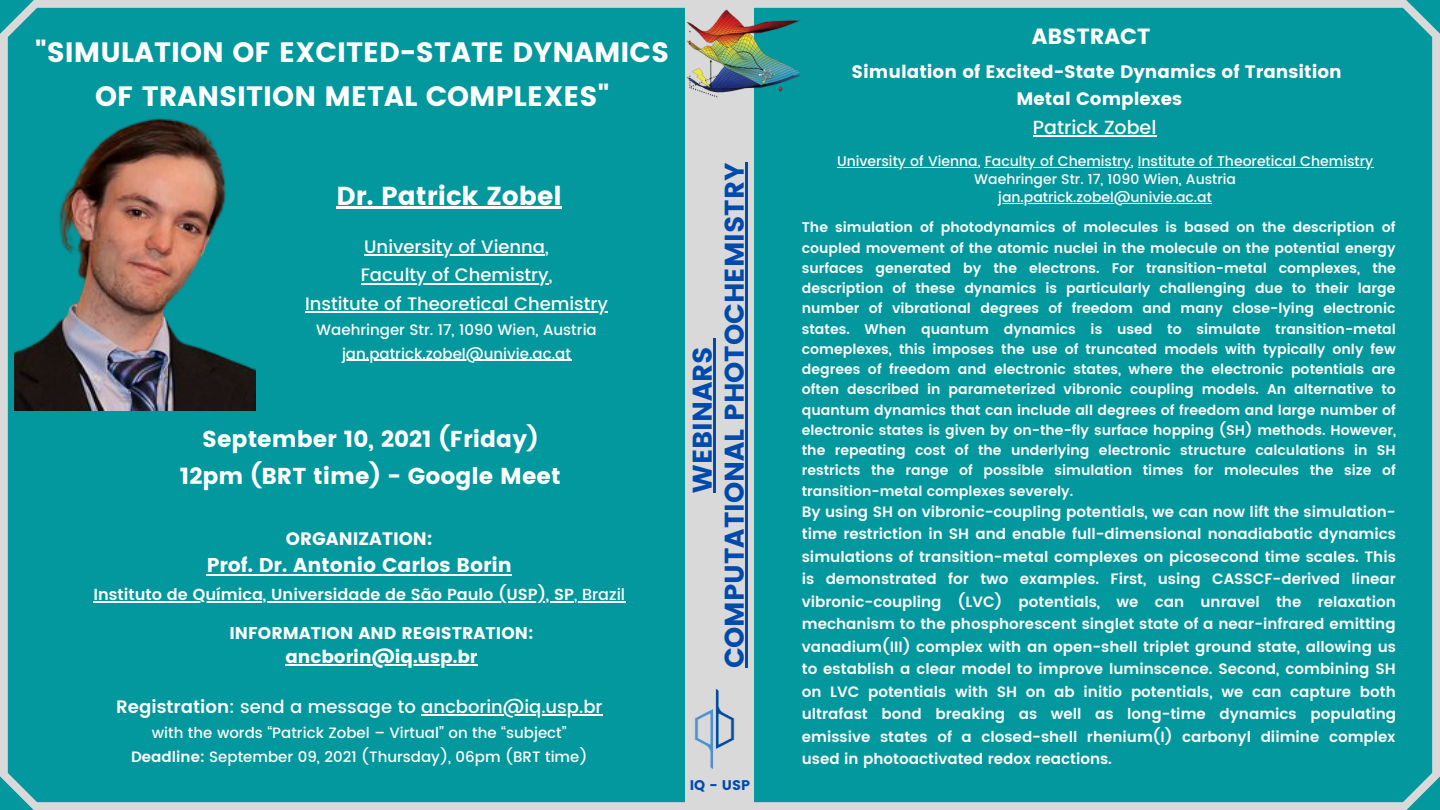
<style>
.page{position:relative;width:1440px;height:810px;background:#03989e}
.page>*{position:absolute;margin:0;border:0;box-sizing:border-box;transform-origin:0 0}
.t1{font:28px/44.2px "Poppins";color:#fff;text-align:center}
.t2{font:27px "Poppins";color:#004aad}
.t3{font:26px "Poppins";color:#fff}
.t4{font:23px "Poppins";color:#fff}
.t5{font:22px "Poppins";color:#fff}
.t6{font:20px "Poppins";color:#fff}
.t7{font:500 19px "Poppins";color:#fff}
.t8{font:500 18px "Poppins";color:#fff}
.t9{font:18px "Poppins";color:#fff}
.t10{font:17px "Poppins";color:#fff}
.t11{font:600 16px "Poppins";color:#fff}
.t12{font:600 15px/22.5px "Poppins";color:#fff;text-align:justify}
.t13{font:500 15px "Poppins";color:#fff}
.t14{font:600 14px/20.2px "Poppins";color:#fff;text-align:justify}
.t15{font:500 14px "Poppins";color:#fff}
.t16{font:14px "Poppins";color:#004aad}
.s1{font-weight:500}
.s2{font-weight:600}
</style>
<div class="page">
<div style="left:685px;top:0;width:69px;height:810px;background:#d9d9d9"></div>
<img style="left:14px;top:103px;width:241px;height:308px">
<hr style="left:1033px;top:136px;width:123px;height:1px;background:#fff">
<hr style="left:837px;top:167px;width:141px;height:1px;background:#fff">
<hr style="left:985px;top:167px;width:146px;height:1px;background:#fff">
<hr style="left:1138px;top:167px;width:235px;height:1px;background:#fff">
<hr style="left:998px;top:203px;width:214px;height:1px;background:#fff">
<hr style="left:336px;top:207px;width:226px;height:2px;background:#fff">
<hr style="left:364px;top:254px;width:181px;height:2px;background:#fff">
<hr style="left:361px;top:283px;width:188px;height:1px;background:#fff">
<hr style="left:305px;top:311px;width:303px;height:2px;background:#fff">
<hr style="left:342px;top:359px;width:229px;height:2px;background:#fff">
<img style="left:686px;top:8px;width:116px;height:102px">
<img style="left:694px;top:688px;width:41px;height:81px">
<hr style="left:713px;top:346px;width:2px;height:147px;background:#004aad">
<svg style="left:713px;top:338px;width:2px;height:8px"></svg>
<hr style="left:745px;top:163px;width:3px;height:505px;background:#004aad">
<hr style="left:421px;top:714px;width:181px;height:2px;background:#fff">
<hr style="left:207px;top:574px;width:305px;height:1px;background:#fff">
<hr style="left:94px;top:601px;width:480px;height:2px;background:#fff">
<hr style="left:574px;top:601px;width:51px;height:2px;background:#fff">
<hr style="left:285px;top:665px;width:193px;height:1px;background:#fff">
<p class="t1" style="left:35px;top:30px;width:635px">"SIMULATION OF EXCITED-STATE DYNAMICS<br>OF TRANSITION METAL COMPLEXES"</p>
<p class="t3" style="left:336px;top:181px;width:227px">Dr. Patrick Zobel</p>
<p class="t8" style="left:364px;top:236px;width:186px">University of Vienna,</p>
<p class="t8" style="left:361px;top:265px;width:193px">Faculty of Chemistry,</p>
<p class="t8" style="left:305px;top:293px;width:304px">Institute of Theoretical Chemistry</p>
<p class="t13" style="left:316px;top:321px;width:282px">Waehringer Str. 17, 1090 Wien, Austria</p>
<p class="t13" style="left:342px;top:345px;width:231px">jan.patrick.zobel@univie.ac.at</p>
<p class="t4" style="left:202px;top:426px;width:337px">September 10, 2021 (Friday)</p>
<p class="t4" style="left:180px;top:462px;width:382px">12pm (BRT time) - Google Meet</p>
<p class="t9" style="left:286px;top:529px;width:148px">ORGANIZATION:</p>
<p class="t6" style="left:207px;top:554px;width:307px">Prof. Dr. Antonio Carlos Borin</p>
<p class="t11" style="left:94px;top:585px;width:533px">Instituto de Química, Universidade de São Paulo (USP), SP<span class="s1">, Brazil</span></p>
<p class="t10" style="left:230px;top:623px;width:305px">INFORMATION AND REGISTRATION:</p>
<p class="t9" style="left:285px;top:646px;width:194px">ancborin@iq.usp.br</p>
<p class="t8" style="left:116px;top:696px;width:488px"><span class="s2">Registration</span>: send a message to ancborin@iq.usp.br</p>
<p class="t13" style="left:152px;top:724px;width:416px">with the words “Patrick Zobel – Virtual” on the “subject”</p>
<p class="t13" style="left:131px;top:748px;width:458px"><span class="s2">Deadline:</span> September 09, 2021 (Thursday), 06pm (BRT time)</p>
<p class="t2" style="left:687px;top:493px;width:148px;rotate:-90deg">WEBINARS</p>
<p class="t2" style="left:719px;top:668px;width:507px;rotate:-90deg">COMPUTATIONAL PHOTOCHEMISTRY</p>
<p class="t16" style="left:690px;top:777px;width:62px">IQ - USP</p>
<p class="t5" style="left:1032px;top:24px;width:120px">ABSTRACT</p>
<p class="t9" style="left:852px;top:61px;width:492px">Simulation of Excited-State Dynamics of Transition</p>
<p class="t9" style="left:1017px;top:88px;width:167px">Metal Complexes</p>
<p class="t7" style="left:1033px;top:116px;width:125px">Patrick Zobel</p>
<p class="t15" style="left:837px;top:153px;width:538px">University of Vienna, Faculty of Chemistry, Institute of Theoretical Chemistry</p>
<p class="t15" style="left:974px;top:171px;width:263px">Waehringer Str. 17, 1090 Wien, Austria</p>
<p class="t15" style="left:998px;top:189px;width:215px">jan.patrick.zobel@univie.ac.at</p>
<p class="t14" style="left:802px;top:217px;width:596px">The simulation of photodynamics of molecules is based on the description of coupled movement of the atomic nuclei in the molecule on the potential energy surfaces generated by the electrons. For transition-metal complexes, the description of these dynamics is particularly challenging due to their large number of vibrational degrees of freedom and many close-lying electronic states. When quantum dynamics is used to simulate transition-metal comeplexes, this imposes the use of truncated models with typically only few degrees of freedom and electronic states, where the electronic potentials are often described in parameterized vibronic coupling models. An alternative to quantum dynamics that can include all degrees of freedom and large number of electronic states is given by on-the-fly surface hopping (SH) methods. However, the repeating cost of the underlying electronic structure calculations in SH restricts the range of possible simulation times for molecules the size of transition-metal complexes severely.</p>
<p class="t12" style="left:802px;top:500px;width:596px">By using SH on vibronic-coupling potentials, we can now lift the simulation&shy;time restriction in SH and enable full-dimensional nonadiabatic dynamics simulations of transition-metal complexes on picosecond time scales. This is demonstrated for two examples. First, using CASSCF-derived linear vibronic-coupling (LVC) potentials, we can unravel the relaxation mechanism to the phosphorescent singlet state of a near-infrared emitting vanadium(III) complex with an open-shell triplet ground state, allowing us to establish a clear model to improve luminscence. Second, combining SH on LVC potentials with SH on ab initio potentials, we can capture both ultrafast bond breaking as well as long-time dynamics populating emissive states of a closed-shell rhenium(I) carbonyl diimine complex used in photoactivated redox reactions.</p>
</div>
